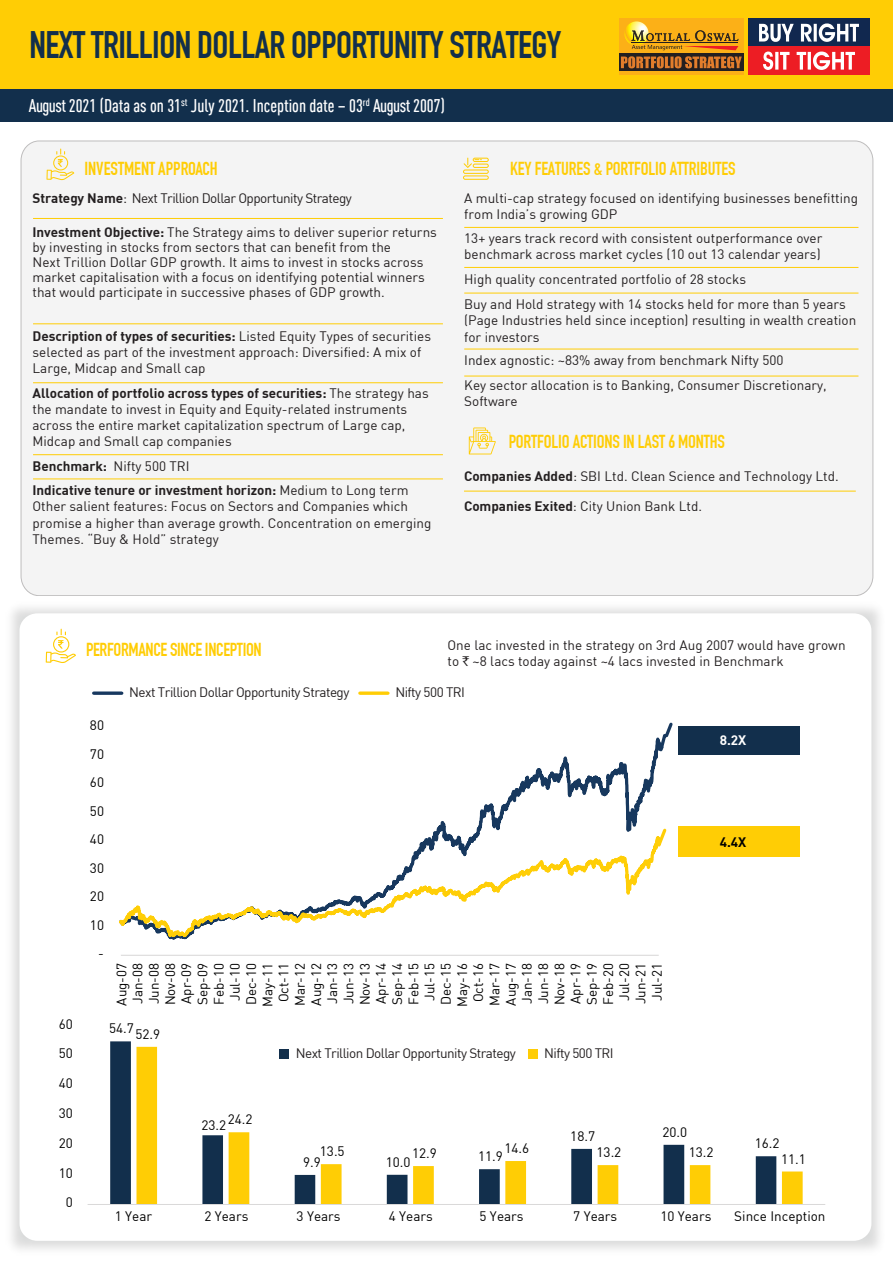
<style>
.page{position:relative;width:893px;height:1263px;background:#fff}
.page>*{position:absolute;margin:0;border:0;box-sizing:border-box;transform-origin:0 0}
.t1{font:700 37.5px "DIN Condensed";letter-spacing:-.015em;color:#122f4c}
.t2{font:700 18.45px "DIN Condensed";letter-spacing:-.01em;color:#ffcd05}
.t3{font:500 18px "DIN Cond";color:#fff}
.t4{font:13.5px/16.2px "DIN";color:#231f20}
.t5{font:13.5px/16.2px "DIN";color:#000;text-align:right}
.t6{font:13.5px "DIN";letter-spacing:-.04em;color:#231f20}
.t7{font:700 13.5px/24px "DIN";letter-spacing:-.005em;color:#231f20}
.t8{font:700 13.5px "DIN";color:#fff}
.t9{font:700 13.5px "DIN";color:#000}
.s1{font-weight:700}
.s2{font-family:"DIN Cond";font-weight:500}
.s3{font-weight:400}
.s4{font-family:"Rupee Foradian"}
</style>
<div class="page">
<img style="left:11px;top:556px;width:869px;height:694px">
<div style="left:20px;top:613px;width:851px;height:628px;background:#fff;border-radius:18px"></div>
<svg style="left:46px;top:629px;width:30px;height:34px"></svg>
<svg style="left:94px;top:691px;width:23px;height:4px"></svg>
<div style="left:678px;top:726px;width:121px;height:29px;background:#122f4c"></div>
<div style="left:678px;top:826px;width:121px;height:31px;background:#ffcd05"></div>
<div style="left:21px;top:141px;width:852px;height:455px;background:#f4f4f4;border-radius:19px"></div>
<svg style="left:46px;top:149px;width:28px;height:31px"></svg>
<hr style="left:464px;top:491px;width:392px;height:1px;background:#ffcd05">
<hr style="left:33px;top:218px;width:410px;height:1px;background:#ffcd05">
<hr style="left:33px;top:324px;width:410px;height:1px;background:#ffcd05">
<hr style="left:33px;top:382px;width:410px;height:1px;background:#ffcd05">
<hr style="left:33px;top:454px;width:410px;height:1px;background:#ffcd05">
<hr style="left:33px;top:479px;width:410px;height:1px;background:#ffcd05">
<hr style="left:464px;top:227px;width:394px;height:1px;background:#ffcd05">
<hr style="left:464px;top:267px;width:394px;height:1px;background:#ffcd05">
<hr style="left:464px;top:293px;width:394px;height:1px;background:#ffcd05">
<hr style="left:464px;top:349px;width:394px;height:1px;background:#ffcd05">
<hr style="left:464px;top:376px;width:394px;height:1px;background:#ffcd05">
<svg style="left:469px;top:427px;width:27px;height:27px"></svg>
<svg style="left:463px;top:169px;width:26px;height:5px"></svg>
<hr style="left:473px;top:158px;width:16px;height:4px;background:#fbd748;border-radius:2px">
<svg style="left:463px;top:175px;width:26px;height:5px"></svg>
<svg style="left:464px;top:158px;width:24px;height:10px"></svg>
<div style="left:0;top:33px;width:892px;height:89px;background:#122f4c"></div>
<div style="left:0;top:0;width:892px;height:88px;background:#ffcd05"></div>
<div style="left:619px;top:19px;width:125px;height:35px;background:#fcb017"></div>
<svg style="left:619px;top:54px;width:125px;height:17px"></svg>
<svg style="left:624px;top:21px;width:25px;height:25px"></svg>
<svg style="left:631px;top:30px;width:108px;height:20px"></svg>
<svg style="left:621px;top:56px;width:121px;height:12px"></svg>
<hr style="left:619px;top:71px;width:125px;height:4px;background:#fcb017">
<div style="left:748px;top:19px;width:122px;height:28px;background:#11284f"></div>
<div style="left:748px;top:47px;width:122px;height:28px;background:#ed1d24"></div>
<svg style="left:759px;top:23px;width:100px;height:19px"></svg>
<svg style="left:763px;top:52px;width:92px;height:18px"></svg>
<svg style="left:117px;top:595px;width:558px;height:655px"></svg>
<svg style="left:110px;top:1041px;width:565px;height:163px"></svg>
<svg style="left:136px;top:1047px;width:667px;height:157px"></svg>
<hr style="left:88px;top:1204px;width:737px;height:1px;background:#dad9d9">
<h1 class="t1" style="left:29px;top:23px;width:533px">NEXT TRILLION DOLLAR OPPORTUNITY STRATEGY</h1>
<h3 class="t3" style="left:29px;top:95px;width:417px">August 2021 (Data as on 31<sup>st</sup> July 2021. Inception date – 03<sup>rd</sup> August 2007)</h3>
<h2 class="t2" style="left:84px;top:158px;width:135px">INVESTMENT APPROACH</h2>
<p class="t6" style="left:33px;top:189px;width:321px"><span class="s1">Strategy Name</span><span class="s2">:</span> Next Trillion Dollar Opportunity Strategy</p>
<p class="t4" style="left:33px;top:225px;width:406px;line-height:15px"><span class="s1">Investment Objective:</span> The Strategy aims to deliver superior returns by investing in stocks from sectors that can benefit from the<br>Next Trillion Dollar GDP growth. It aims to invest in stocks across market capitalisation with a focus on identifying potential winners that would participate in successive phases of GDP growth.</p>
<p class="t4" style="left:33px;top:327px;width:400px"><span class="s1">Description of types of securities:</span> Listed Equity Types of securities selected as part of the investment approach: Diversified: A mix of<br>Large, Midcap and Small cap</p>
<p class="t4" style="left:33px;top:384px;width:398px"><span class="s1">Allocation of portfolio across types of securities:</span> The strategy has the mandate to invest in Equity and Equity-related instruments across the entire market capitalization spectrum of Large cap, Midcap and Small cap companies</p>
<p class="t7" style="left:33px;top:454px;width:377px">Benchmark: <span class="s3">Nifty 500 TRI<br></span>Indicative tenure or investment horizon: <span class="s3">Medium to Long term</span></p>
<p class="t4" style="left:33px;top:498px;width:400px">Other salient features: Focus on Sectors and Companies which promise a higher than average growth. Concentration on emerging<br>Themes. “Buy &amp; Hold” strategy</p>
<h2 class="t2" style="left:510px;top:158px;width:227px">KEY FEATURES &amp; PORTFOLIO ATTRIBUTES</h2>
<p class="t4" style="left:464px;top:189px;width:395px">A multi-cap strategy focused on identifying businesses benefitting from India’s growing GDP</p>
<p class="t4" style="left:464px;top:230px;width:360px">13+ years track record with consistent outperformance over benchmark across market cycles (10 out 13 calendar years)</p>
<p class="t4" style="left:464px;top:266px;width:383px;line-height:25.5px">High quality concentrated portfolio of 28 stocks<br>Buy and Hold strategy with 14 stocks held for more than 5 years</p>
<p class="t4" style="left:464px;top:312px;width:394px">(Page Industries held since inception) resulting in wealth creation for investors</p>
<p class="t4" style="left:464px;top:347px;width:364px;line-height:25.5px">Index agnostic: ~83% away from benchmark Nifty 500<br>Key sector allocation is to Banking, Consumer Discretionary,</p>
<p class="t4" style="left:464px;top:393px;width:55px">Software</p>
<h2 class="t2" style="left:509px;top:431px;width:218px">PORTFOLIO ACTIONS IN LAST 6 MONTHS</h2>
<p class="t4" style="left:464px;top:468px;width:376px"><span class="s1">Companies Added</span>: SBI Ltd. Clean Science and Technology Ltd.</p>
<p class="t4" style="left:464px;top:498px;width:240px"><span class="s1">Companies Exited</span>: City Union Bank Ltd.</p>
<p class="t4" style="left:447px;top:637px;width:400px">One lac invested in the strategy on 3rd Aug 2007 would have grown to <span class="s4">`</span> ~8 lacs today against ~4 lacs invested in Benchmark</p>
<h2 class="t2" style="left:86px;top:639px;width:177px">PERFORMANCE SINCE INCEPTION</h2>
<p class="t6" style="left:129px;top:684px;width:222px">Next Trillion Dollar Opportunity Strategy</p>
<p class="t6" style="left:395px;top:684px;width:71px">Nifty 500 TRI</p>
<p class="t5" style="left:59px;top:1015px;width:16px">60</p>
<p class="t5" style="left:59px;top:1045px;width:16px">50</p>
<p class="t5" style="left:59px;top:1075px;width:16px">40</p>
<p class="t5" style="left:59px;top:1105px;width:16px">30</p>
<p class="t5" style="left:59px;top:1134px;width:16px">20</p>
<p class="t5" style="left:59px;top:1164px;width:16px">10</p>
<p class="t5" style="left:66px;top:1194px;width:9px">0</p>
<p class="t5" style="left:90px;top:711px;width:16px;line-height:28.5px">80<br>70<br>60<br>50<br>40<br>30<br>20<br>10 -</p>
<p class="t5" style="left:113px;top:1006px;width:45px;text-align:center;rotate:-90deg">Aug-07<br>Jan-08<br>Jun-08<br>Nov-08<br>Apr-09<br>Sep-09<br>Feb-10<br>Jul-10<br>Dec-10<br>May-11<br>Oct-11<br>Mar-12<br>Aug-12<br>Jan-13<br>Jun-13<br>Nov-13<br>Apr-14<br>Sep-14<br>Feb-15<br>Jul-15<br>Dec-15<br>May-16<br>Oct-16<br>Mar-17<br>Aug-17<br>Jan-18<br>Jun-18<br>Nov-18<br>Apr-19<br>Sep-19<br>Feb-20<br>Jul-20<br>Jun-21<br>Jul-21</p>
<p class="t5" style="left:109px;top:1020px;width:26px">54.7</p>
<p class="t5" style="left:135px;top:1026px;width:26px">52.9</p>
<p class="t6" style="left:296px;top:1045px;width:222px">Next Trillion Dollar Opportunity Strategy</p>
<p class="t6" style="left:544px;top:1045px;width:71px">Nifty 500 TRI</p>
<p class="t8" style="left:720px;top:731px;width:28px">8.2X</p>
<p class="t9" style="left:720px;top:833px;width:28px">4.4X</p>
<p class="t5" style="left:228px;top:1111px;width:26px">24.2</p>
<p class="t5" style="left:201px;top:1117px;width:26px">23.2</p>
<p class="t5" style="left:320px;top:1143px;width:26px">13.5</p>
<p class="t5" style="left:412px;top:1145px;width:26px">12.9</p>
<p class="t5" style="left:303px;top:1154px;width:19px">9.9</p>
<p class="t5" style="left:386px;top:1153px;width:26px">10.0</p>
<p class="t5" style="left:570px;top:1128px;width:26px">18.7</p>
<p class="t5" style="left:662px;top:1124px;width:26px">20.0</p>
<p class="t5" style="left:504px;top:1140px;width:26px">14.6</p>
<p class="t5" style="left:597px;top:1144px;width:26px">13.2</p>
<p class="t5" style="left:689px;top:1144px;width:26px">13.2</p>
<p class="t5" style="left:478px;top:1148px;width:26px">11.9</p>
<p class="t5" style="left:755px;top:1135px;width:26px">16.2</p>
<p class="t5" style="left:781px;top:1150px;width:26px">11.1</p>
<p class="t5" style="left:115px;top:1207px;width:39px">1 Year</p>
<p class="t5" style="left:204px;top:1207px;width:45px">2 Years</p>
<p class="t5" style="left:297px;top:1207px;width:45px">3 Years</p>
<p class="t5" style="left:389px;top:1207px;width:45px">4 Years</p>
<p class="t5" style="left:480px;top:1207px;width:45px">5 Years</p>
<p class="t5" style="left:573px;top:1207px;width:45px">7 Years</p>
<p class="t5" style="left:660px;top:1207px;width:53px">10 Years</p>
<p class="t5" style="left:734px;top:1207px;width:93px">Since Inception</p>
</div>
